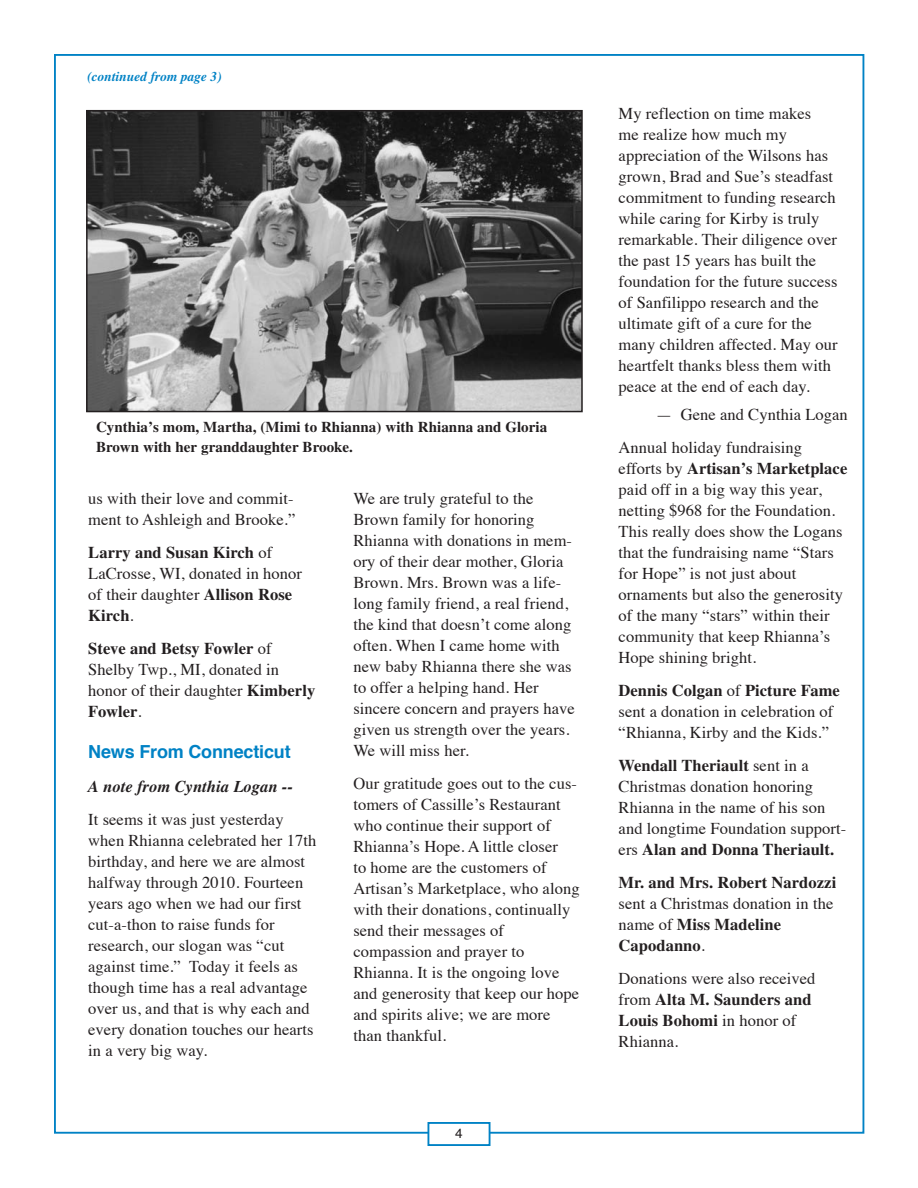
<style>
.page{position:relative;width:918px;height:1188px;background:#fff}
.page>*{position:absolute;margin:0;border:0;box-sizing:border-box;transform-origin:0 0}
.t1{font:700 18px "Helvetica";letter-spacing:-.01em;color:#0082c5}
.t2{font:16.5px/21px "Times";letter-spacing:.005em;color:#231f20}
.t3{font:700 16.5px "Times";letter-spacing:.005em;color:#231f20}
.t4{font:italic 700 16.5px "Times";letter-spacing:.005em;color:#231f20}
.t5{font:700 15px/19.5px "Times";letter-spacing:.005em;color:#231f20}
.t6{font:italic 700 13.5px "Times";color:#0082c5}
.t7{font:13.5px "Helvetica";color:#231f20}
.s1{font-weight:700}
</style>
<div class="page">
<div style="left:428px;top:1122px;width:62px;height:24px;border:2px solid #0082c5"></div>
<img style="left:89px;top:113px;width:491px;height:296px">
<div style="left:86px;top:110px;width:497px;height:302px;border:2px solid #231f20"></div>
<p class="t6" style="left:87px;top:71px;width:136px">(continued from page 3)</p>
<p class="t5" style="left:96px;top:419px;width:453px">Cynthia’s mom, Martha, (Mimi to Rhianna) with Rhianna and Gloria<br>Brown with her granddaughter Brooke.</p>
<p class="t2" style="left:88px;top:489px;width:209px">us with their love and commit&shy;ment to Ashleigh and Brooke.”</p>
<p class="t2" style="left:88px;top:543px;width:215px"><span class="s1">Larry and Susan Kirch</span> of<br>LaCrosse, WI, donated in honor of their daughter <span class="s1">Allison Rose<br>Kirch</span>.</p>
<p class="t2" style="left:88px;top:639px;width:229px"><span class="s1">Steve and Betsy Fowler</span> of<br>Shelby Twp., MI, donated in honor of their daughter <span class="s1">Kimberly<br>Fowler</span>.</p>
<p class="t1" style="left:88px;top:744px;width:204px">News From Connecticut</p>
<p class="t4" style="left:88px;top:781px;width:207px">A note from Cynthia Logan --</p>
<p class="t2" style="left:88px;top:810px;width:230px">It seems it was just yesterday when Rhianna celebrated her 17th birthday, and here we are almost halfway through 2010. Fourteen years ago when we had our first cut-a-thon to raise funds for research, our slogan was “cut against time.” Today it feels as though time has a real advantage over us, and that is why each and every donation touches our hearts in a very big way.</p>
<p class="t2" style="left:353px;top:489px;width:223px">We are truly grateful to the<br>Brown family for honoring<br>Rhianna with donations in mem&shy;ory of their dear mother, Gloria<br>Brown. Mrs. Brown was a life&shy;long family friend, a real friend, the kind that doesn’t come along often. When I came home with new baby Rhianna there she was to offer a helping hand. Her sincere concern and prayers have given us strength over the years.<br>We will miss her.</p>
<p class="t2" style="left:353px;top:775px;width:228px">Our gratitude goes out to the cus&shy;tomers of Cassille’s Restaurant who continue their support of<br>Rhianna’s Hope. A little closer<br>to home are the customers of<br>Artisan’s Marketplace, who along with their donations, continually send their messages of compassion and prayer to<br>Rhianna. It is the ongoing love and generosity that keep our hope and spirits alive; we are more than thankful.</p>
<p class="t7" style="left:455px;top:1128px;width:9px">4</p>
<p class="t2" style="left:619px;top:104px;width:220px">My reflection on time makes<br>me realize how much my appreciation of the Wilsons has grown, Brad and Sue’s steadfast commitment to funding research while caring for Kirby is truly remarkable. Their diligence over the past 15 years has built the foundation for the future success of Sanfilippo research and the ultimate gift of a cure for the many children affected. May our heartfelt thanks bless them with peace at the end of each day.</p>
<p class="t2" style="left:619px;top:400px;width:231px;line-height:33px;text-indent:37px">— Gene and Cynthia Logan<br>Annual holiday fundraising</p>
<p class="t2" style="left:619px;top:460px;width:230px">efforts by <span class="s1">Artisan’s Market place </span>paid off in a big way this year, netting $968 for the Foundation.<br>This really does show the Logans that the fundraising name “Stars for Hope” is not just about ornaments but also the generosity of the many “stars” within their community that keep Rhianna’s<br>Hope shining bright.</p>
<p class="t2" style="left:619px;top:682px;width:223px"><span class="s1">Dennis Colgan</span> of <span class="s1">Picture Fame </span>sent a donation in celebration of “Rhianna, Kirby and the Kids.”</p>
<p class="t2" style="left:619px;top:757px;width:229px"><span class="s1">Wendall Theriault</span> sent in a<br>Christmas donation honoring<br>Rhianna in the name of his son and longtime Foundation support&shy;ers <span class="s1">Alan and Donna Theriault.</span></p>
<p class="t3" style="left:619px;top:877px;width:219px">Mr. and Mrs. Robert Nardozzi</p>
<p class="t2" style="left:619px;top:895px;width:216px">sent a Christmas donation in the name of <span class="s1">Miss Madeline<br>Capodanno</span>.</p>
<p class="t2" style="left:619px;top:970px;width:198px">Donations were also received from <span class="s1">Alta M. Saunders and<br>Louis Bohomi</span> in honor of<br>Rhianna.</p>
</div>
